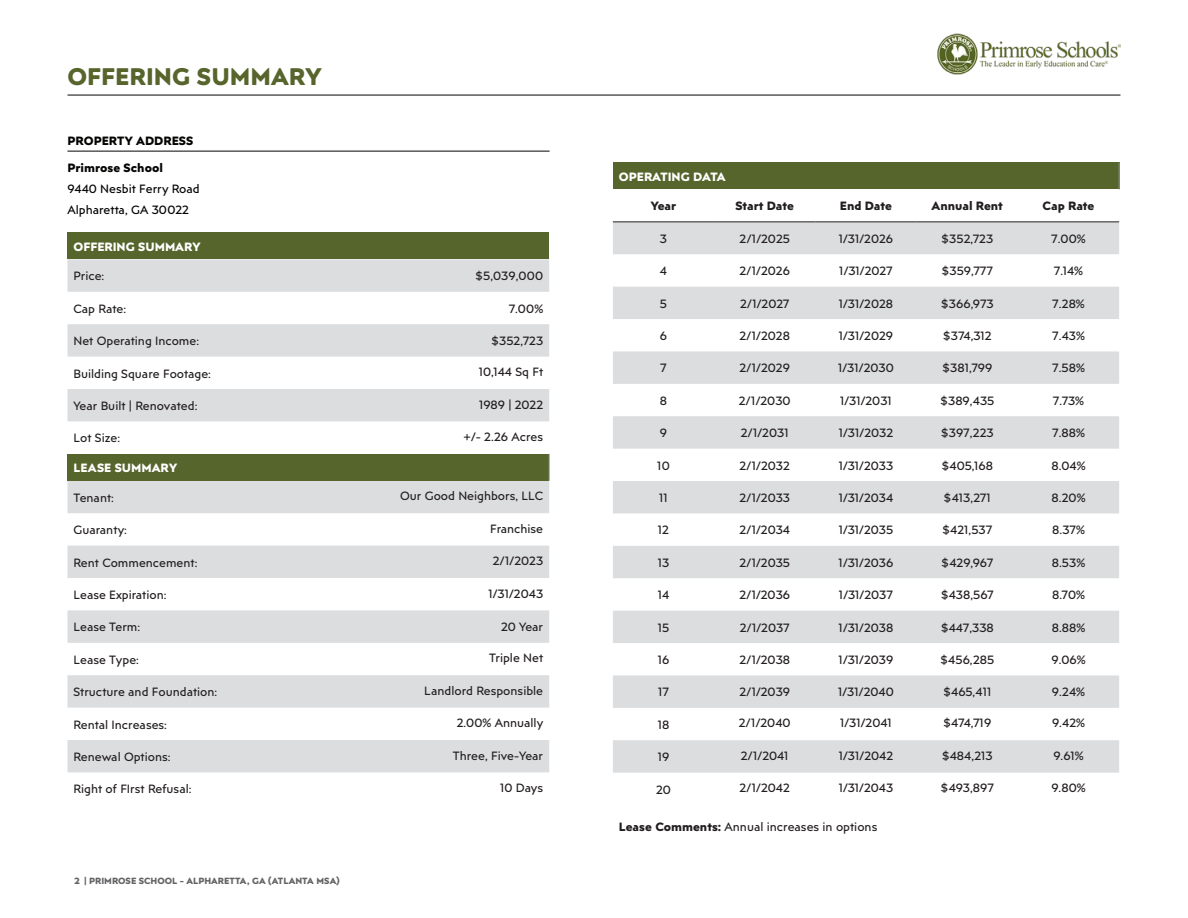
<style>
.page{position:relative;width:1188px;height:918px;background:#fff}
.page>*{position:absolute;margin:0;border:0;box-sizing:border-box;transform-origin:0 0}
.t1{font:700 24px "Posterama Text";color:#57652c}
.t2{font:12px "Posterama Text";color:#231f20}
.t3{font:700 12px "Posterama Text";color:#fff}
.t4{font:12px/21px "Posterama Text";color:#040503}
.t5{font:700 12px "Posterama Text";color:#231f20}
.t6{font:700 12px "Posterama Text";color:#040503}
.t7{font:700 9px "Posterama Text";color:#636366}
.s1{font-weight:700}
</style>
<div class="page">
<hr style="left:68px;top:94px;width:1052px;height:2px;background:#231f20">
<img style="left:937px;top:33px;width:183px;height:42px">
<div style="left:68px;top:232px;width:481px;height:27px;background:#56652c"></div>
<svg style="left:68px;top:259px;width:481px;height:513px;fill:#dcdddf"></svg>
<div style="left:68px;top:454px;width:481px;height:27px;background:#56652c"></div>
<svg style="left:549px;top:454px;width:1px;height:27px"></svg>
<hr style="left:68px;top:151px;width:482px;height:1px;background:#231f20">
<div style="left:613px;top:162px;width:506px;height:27px;background:#56652c"></div>
<svg style="left:613px;top:222px;width:506px;height:551px;fill:#dcdddf"></svg>
<hr style="left:613px;top:221px;width:101px;height:1px;background:#231f20">
<hr style="left:714px;top:221px;width:101px;height:1px;background:#231f20">
<hr style="left:815px;top:221px;width:102px;height:1px;background:#231f20">
<hr style="left:917px;top:221px;width:101px;height:1px;background:#231f20">
<hr style="left:1018px;top:221px;width:101px;height:1px;background:#231f20">
<svg style="left:1119px;top:162px;width:1px;height:27px"></svg>
<h1 class="t1" style="left:68px;top:60px;width:256px">OFFERING SUMMARY</h1>
<p class="t6" style="left:68px;top:132px;width:127px">PROPERTY ADDRESS</p>
<p class="t6" style="left:68px;top:160px;width:97px">Primrose School</p>
<p class="t4" style="left:68px;top:178px;width:134px">9440 Nesbit Ferry Road<br>Alpharetta, GA 30022</p>
<p class="t3" style="left:74px;top:238px;width:129px">OFFERING SUMMARY</p>
<p class="t2" style="left:74px;top:269px;width:32px">Price:</p>
<p class="t2" style="left:475px;top:269px;width:70px">$5,039,000</p>
<p class="t2" style="left:74px;top:301px;width:54px">Cap Rate:</p>
<p class="t2" style="left:509px;top:301px;width:36px">7.00%</p>
<p class="t2" style="left:74px;top:333px;width:127px">Net Operating Income:</p>
<p class="t2" style="left:491px;top:333px;width:54px">$352,723</p>
<p class="t2" style="left:74px;top:366px;width:139px">Building Square Footage:</p>
<p class="t2" style="left:479px;top:364px;width:66px">10,144 Sq Ft</p>
<p class="t2" style="left:74px;top:398px;width:125px">Year Built | Renovated:</p>
<p class="t2" style="left:479px;top:397px;width:66px">1989 | 2022</p>
<p class="t2" style="left:74px;top:431px;width:48px">Lot Size:</p>
<p class="t2" style="left:463px;top:429px;width:82px">+/- 2.26 Acres</p>
<p class="t3" style="left:74px;top:460px;width:105px">LEASE SUMMARY</p>
<p class="t2" style="left:74px;top:490px;width:42px">Tenant:</p>
<p class="t2" style="left:400px;top:488px;width:145px">Our Good Neighbors, LLC</p>
<p class="t2" style="left:74px;top:522px;width:55px">Guaranty:</p>
<p class="t2" style="left:490px;top:521px;width:55px">Franchise</p>
<p class="t2" style="left:74px;top:555px;width:125px">Rent Commencement:</p>
<p class="t2" style="left:493px;top:553px;width:52px">2/1/2023</p>
<p class="t2" style="left:74px;top:587px;width:94px">Lease Expiration:</p>
<p class="t2" style="left:489px;top:586px;width:56px">1/31/2043</p>
<p class="t2" style="left:74px;top:620px;width:68px">Lease Term:</p>
<p class="t2" style="left:501px;top:620px;width:44px">20 Year</p>
<p class="t2" style="left:74px;top:652px;width:67px">Lease Type:</p>
<p class="t2" style="left:489px;top:650px;width:55px">Triple Net</p>
<p class="t2" style="left:74px;top:684px;width:145px">Structure and Foundation:</p>
<p class="t2" style="left:424px;top:683px;width:120px">Landlord Responsible</p>
<p class="t2" style="left:74px;top:717px;width:95px">Rental Increases:</p>
<p class="t2" style="left:457px;top:715px;width:88px">2.00% Annually</p>
<p class="t2" style="left:74px;top:749px;width:99px">Renewal Options:</p>
<p class="t2" style="left:453px;top:748px;width:92px">Three, Five-Year</p>
<p class="t2" style="left:74px;top:782px;width:120px">Right of FIrst Refusal:</p>
<p class="t2" style="left:500px;top:780px;width:45px">10 Days</p>
<p class="t7" style="left:74px;top:875px;width:267px">2 | PRIMROSE SCHOOL - ALPHARETTA, GA (ATLANTA MSA)</p>
<p class="t3" style="left:619px;top:168px;width:108px">OPERATING DATA</p>
<p class="t5" style="left:651px;top:198px;width:27px">Year</p>
<p class="t5" style="left:736px;top:198px;width:60px">Start Date</p>
<p class="t5" style="left:840px;top:198px;width:54px">End Date</p>
<p class="t5" style="left:932px;top:198px;width:73px">Annual Rent</p>
<p class="t5" style="left:1043px;top:198px;width:53px">Cap Rate</p>
<p class="t2" style="left:660px;top:231px;width:9px">3</p>
<p class="t2" style="left:740px;top:231px;width:52px">2/1/2025</p>
<p class="t2" style="left:839px;top:231px;width:56px">1/31/2026</p>
<p class="t2" style="left:941px;top:231px;width:54px">$352,723</p>
<p class="t2" style="left:1051px;top:231px;width:36px">7.00%</p>
<p class="t2" style="left:660px;top:263px;width:9px">4</p>
<p class="t2" style="left:740px;top:263px;width:52px">2/1/2026</p>
<p class="t2" style="left:839px;top:263px;width:55px">1/31/2027</p>
<p class="t2" style="left:941px;top:263px;width:53px">$359,777</p>
<p class="t2" style="left:1054px;top:263px;width:31px">7.14%</p>
<p class="t2" style="left:660px;top:296px;width:9px">5</p>
<p class="t2" style="left:740px;top:296px;width:51px">2/1/2027</p>
<p class="t2" style="left:839px;top:296px;width:56px">1/31/2028</p>
<p class="t2" style="left:941px;top:296px;width:54px">$366,973</p>
<p class="t2" style="left:1052px;top:296px;width:34px">7.28%</p>
<p class="t2" style="left:660px;top:328px;width:9px">6</p>
<p class="t2" style="left:740px;top:328px;width:52px">2/1/2028</p>
<p class="t2" style="left:839px;top:328px;width:56px">1/31/2029</p>
<p class="t2" style="left:943px;top:328px;width:51px">$374,312</p>
<p class="t2" style="left:1052px;top:328px;width:34px">7.43%</p>
<p class="t2" style="left:660px;top:361px;width:8px">7</p>
<p class="t2" style="left:740px;top:361px;width:52px">2/1/2029</p>
<p class="t2" style="left:838px;top:361px;width:57px">1/31/2030</p>
<p class="t2" style="left:942px;top:361px;width:52px">$381,799</p>
<p class="t2" style="left:1052px;top:361px;width:34px">7.58%</p>
<p class="t2" style="left:660px;top:393px;width:9px">8</p>
<p class="t2" style="left:739px;top:393px;width:53px">2/1/2030</p>
<p class="t2" style="left:840px;top:393px;width:53px">1/31/2031</p>
<p class="t2" style="left:940px;top:393px;width:56px">$389,435</p>
<p class="t2" style="left:1053px;top:393px;width:33px">7.73%</p>
<p class="t2" style="left:660px;top:425px;width:9px">9</p>
<p class="t2" style="left:741px;top:425px;width:49px">2/1/2031</p>
<p class="t2" style="left:839px;top:425px;width:56px">1/31/2032</p>
<p class="t2" style="left:941px;top:425px;width:54px">$397,223</p>
<p class="t2" style="left:1052px;top:425px;width:34px">7.88%</p>
<p class="t2" style="left:657px;top:458px;width:14px">10</p>
<p class="t2" style="left:740px;top:458px;width:52px">2/1/2032</p>
<p class="t2" style="left:839px;top:458px;width:56px">1/31/2033</p>
<p class="t2" style="left:941px;top:458px;width:53px">$405,168</p>
<p class="t2" style="left:1051px;top:458px;width:36px">8.04%</p>
<p class="t2" style="left:659px;top:490px;width:10px">11</p>
<p class="t2" style="left:739px;top:490px;width:52px">2/1/2033</p>
<p class="t2" style="left:839px;top:490px;width:56px">1/31/2034</p>
<p class="t2" style="left:944px;top:490px;width:49px">$413,271</p>
<p class="t2" style="left:1052px;top:490px;width:36px">8.20%</p>
<p class="t2" style="left:658px;top:523px;width:13px">12</p>
<p class="t2" style="left:739px;top:523px;width:52px">2/1/2034</p>
<p class="t2" style="left:839px;top:523px;width:56px">1/31/2035</p>
<p class="t2" style="left:942px;top:523px;width:52px">$421,537</p>
<p class="t2" style="left:1052px;top:523px;width:34px">8.37%</p>
<p class="t2" style="left:658px;top:555px;width:13px">13</p>
<p class="t2" style="left:739px;top:555px;width:52px">2/1/2035</p>
<p class="t2" style="left:839px;top:555px;width:56px">1/31/2036</p>
<p class="t2" style="left:941px;top:555px;width:53px">$429,967</p>
<p class="t2" style="left:1052px;top:555px;width:35px">8.53%</p>
<p class="t2" style="left:658px;top:587px;width:13px">14</p>
<p class="t2" style="left:739px;top:587px;width:52px">2/1/2036</p>
<p class="t2" style="left:839px;top:587px;width:56px">1/31/2037</p>
<p class="t2" style="left:941px;top:587px;width:55px">$438,567</p>
<p class="t2" style="left:1052px;top:587px;width:34px">8.70%</p>
<p class="t2" style="left:658px;top:620px;width:13px">15</p>
<p class="t2" style="left:740px;top:620px;width:52px">2/1/2037</p>
<p class="t2" style="left:839px;top:620px;width:56px">1/31/2038</p>
<p class="t2" style="left:941px;top:620px;width:55px">$447,338</p>
<p class="t2" style="left:1052px;top:620px;width:35px">8.88%</p>
<p class="t2" style="left:658px;top:652px;width:13px">16</p>
<p class="t2" style="left:739px;top:652px;width:52px">2/1/2038</p>
<p class="t2" style="left:839px;top:652px;width:56px">1/31/2039</p>
<p class="t2" style="left:940px;top:652px;width:56px">$456,285</p>
<p class="t2" style="left:1051px;top:652px;width:36px">9.06%</p>
<p class="t2" style="left:658px;top:685px;width:12px">17</p>
<p class="t2" style="left:739px;top:685px;width:52px">2/1/2039</p>
<p class="t2" style="left:838px;top:685px;width:57px">1/31/2040</p>
<p class="t2" style="left:943px;top:685px;width:50px">$465,411</p>
<p class="t2" style="left:1052px;top:685px;width:35px">9.24%</p>
<p class="t2" style="left:658px;top:717px;width:13px">18</p>
<p class="t2" style="left:739px;top:716px;width:53px">2/1/2040</p>
<p class="t2" style="left:840px;top:716px;width:53px">1/31/2041</p>
<p class="t2" style="left:943px;top:716px;width:50px">$474,719</p>
<p class="t2" style="left:1052px;top:716px;width:35px">9.42%</p>
<p class="t2" style="left:658px;top:749px;width:13px">19</p>
<p class="t2" style="left:741px;top:748px;width:49px">2/1/2041</p>
<p class="t2" style="left:839px;top:748px;width:56px">1/31/2042</p>
<p class="t2" style="left:942px;top:748px;width:53px">$484,213</p>
<p class="t2" style="left:1053px;top:748px;width:32px">9.61%</p>
<p class="t2" style="left:656px;top:782px;width:16px">20</p>
<p class="t2" style="left:740px;top:780px;width:52px">2/1/2042</p>
<p class="t2" style="left:839px;top:780px;width:56px">1/31/2043</p>
<p class="t2" style="left:941px;top:780px;width:55px">$493,897</p>
<p class="t2" style="left:1051px;top:780px;width:36px">9.80%</p>
<p class="t2" style="left:619px;top:820px;width:260px"><span class="s1">Lease Comments:</span> Annual increases in options</p>
</div>
